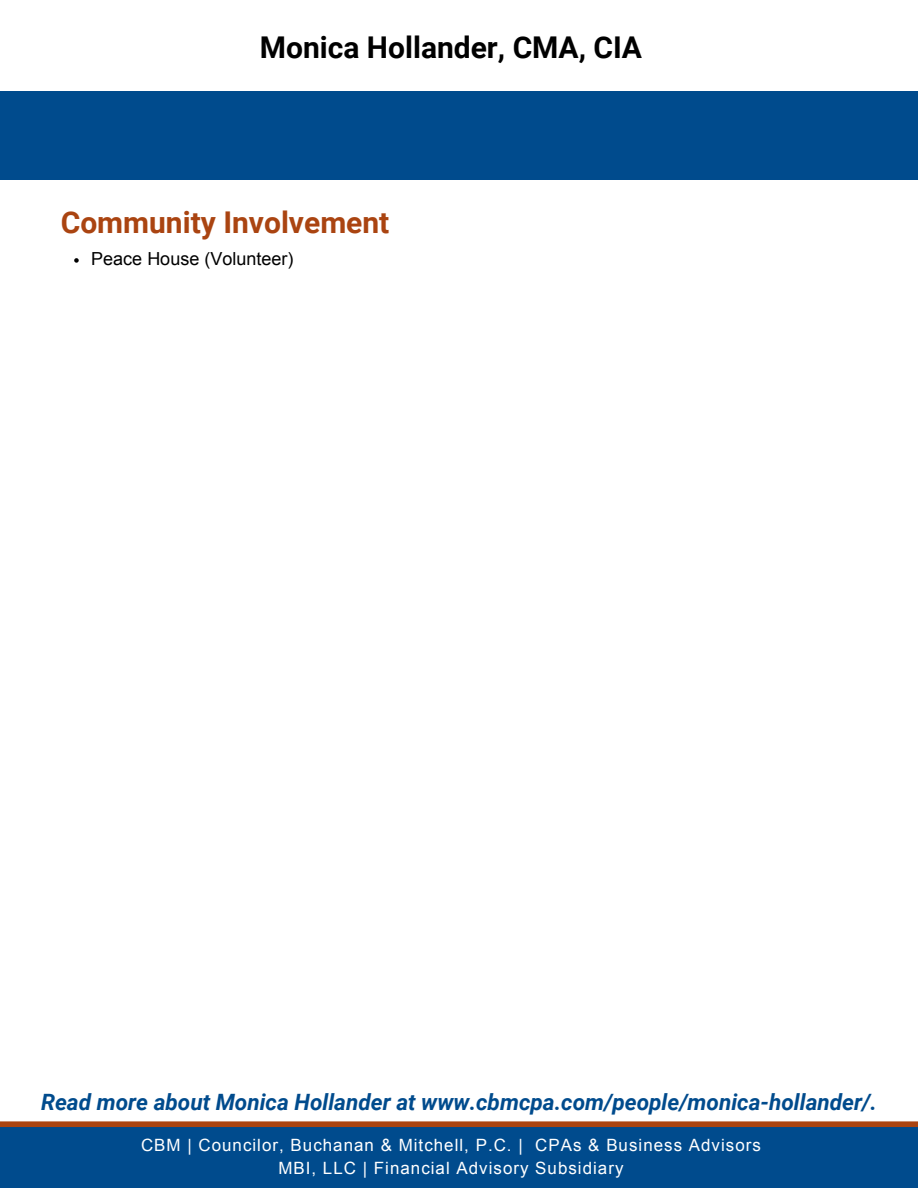
<style>
.page{position:relative;width:918px;height:1188px;background:#fff}
.page>*{position:absolute;margin:0;border:0;box-sizing:border-box;transform-origin:0 0}
.t1{font:700 30px "Roboto";color:#000}
.t2{font:700 30px "Roboto";color:#a41}
.t3{font:italic 700 22.5px "Roboto";color:#004b8d}
.t4{font:18px "Arial";color:#000}
.t5{font:16.95px/23.7px "Arial";letter-spacing:.06em;color:#fff;text-align:center}
</style>
<div class="page">
<div style="left:0;top:1127px;width:918px;height:61px;background:#004b8d"></div>
<svg style="left:74px;top:258px;width:5px;height:5px"></svg>
<div style="left:0;top:92px;width:918px;height:88px;background:#004b8d"></div>
<div style="left:0;top:1121px;width:918px;height:6px;background:#a41"></div>
<h1 class="t1" style="left:260px;top:26px;width:384px">Monica Hollander, CMA, CIA</h1>
<h1 class="t2" style="left:61px;top:202px;width:330px">Community Involvement</h1>
<p class="t4" style="left:91px;top:247px;width:204px">Peace House (Volunteer)</p>
<h2 class="t3" style="left:41px;top:1086px;width:837px">Read more about Monica Hollander at www.cbmcpa.com/people/monica-hollander/.</h2>
<p class="t5" style="left:141px;top:1133px;width:621px">CBM | Councilor, Buchanan &amp; Mitchell, P.C. | CPAs &amp; Business Advisors<br>MBI, LLC | Financial Advisory Subsidiary</p>
</div>
